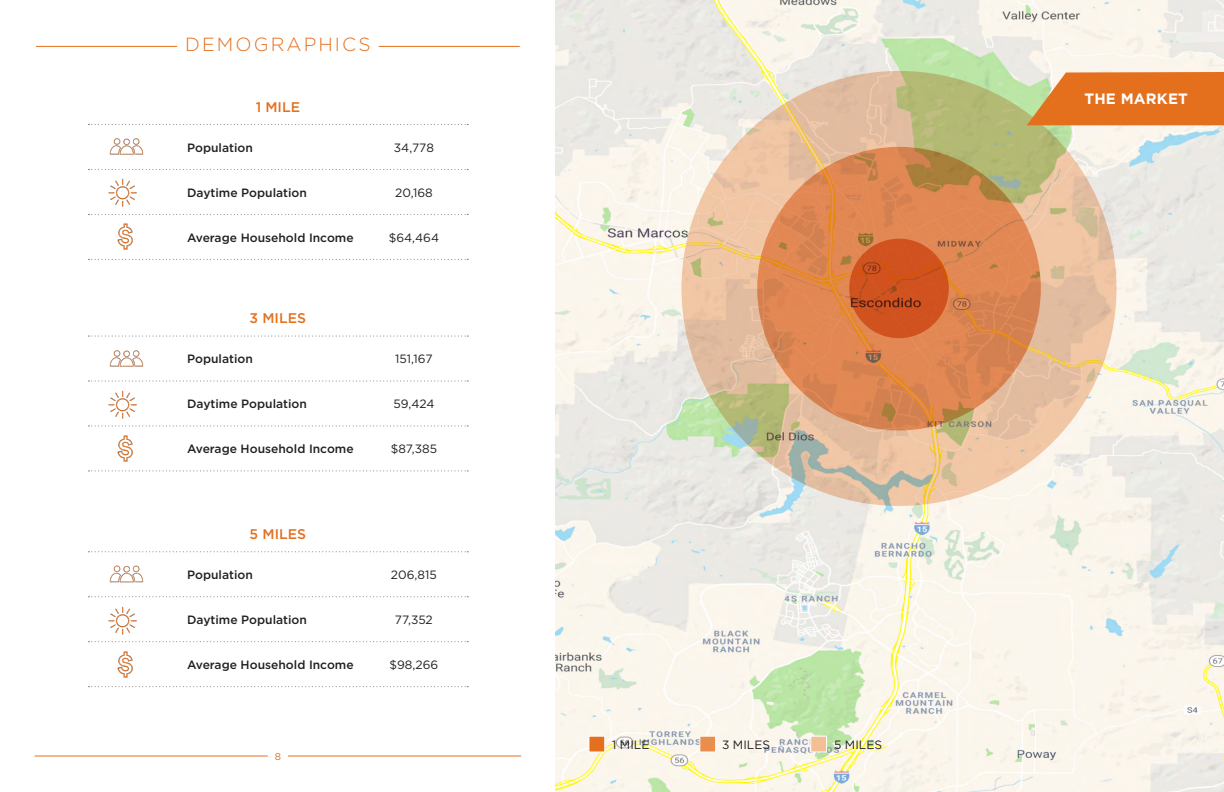
<style>
.page{position:relative;width:1224px;height:792px;background:#fff}
.page>*{position:absolute;margin:0;border:0;box-sizing:border-box;transform-origin:0 0}
.t1{font:300 19px "Gotham";letter-spacing:.11em;color:#e4701e}
.Heading_1{font:700 15px "Gotham";letter-spacing:.01em;color:#fff}
.Property_Specs_New{font:500 14px "Gotham";color:#e4701e}
.Images_Description{font:500 12px "Gotham";color:#231f20}
.Images_Description-2{font:12px "Gotham";color:#231f20}
.t2{font:10px "Gotham";color:#e4701e}
</style>
<div class="page">
<img style="left:556px;top:0;width:668px;height:792px">
<svg style="left:682px;top:71px;width:435px;height:435px;background:#dbbf99"></svg>
<svg style="left:757px;top:147px;width:284px;height:283px;background:#da854f"></svg>
<svg style="left:849px;top:239px;width:100px;height:99px;background:#cb501e"></svg>
<hr style="left:35px;top:756px;width:233px;height:1px;background:#e4701e">
<hr style="left:36px;top:46px;width:141px;height:1px;background:#e4701e">
<hr style="left:379px;top:46px;width:141px;height:1px;background:#e4701e">
<hr style="left:288px;top:756px;width:233px;height:1px;background:#e4701e">
<svg style="left:1027px;top:72px;width:197px;height:53px;background:#e27c2e"></svg>
<div style="left:588px;top:736px;width:17px;height:16px;background:#e4701e;border:1px solid #fff"></div>
<div style="left:699px;top:736px;width:17px;height:16px;background:#ea8e4e;border:1px solid #fff"></div>
<div style="left:810px;top:736px;width:17px;height:16px;background:#f5bf95;border:1px solid #fff"></div>
<svg style="left:88px;top:169px;width:380px;height:1px"></svg>
<svg style="left:88px;top:214px;width:380px;height:1px"></svg>
<svg style="left:88px;top:259px;width:380px;height:1px"></svg>
<img style="left:117px;top:223px;width:16px;height:27px">
<img style="left:109px;top:138px;width:35px;height:17px">
<svg style="left:88px;top:124px;width:380px;height:1px"></svg>
<svg style="left:88px;top:380px;width:380px;height:2px"></svg>
<svg style="left:88px;top:425px;width:380px;height:2px"></svg>
<svg style="left:88px;top:470px;width:380px;height:1px"></svg>
<img style="left:117px;top:435px;width:16px;height:27px">
<img style="left:109px;top:350px;width:35px;height:17px">
<svg style="left:88px;top:336px;width:380px;height:1px"></svg>
<svg style="left:88px;top:596px;width:380px;height:1px"></svg>
<svg style="left:88px;top:641px;width:380px;height:1px"></svg>
<svg style="left:88px;top:686px;width:380px;height:1px"></svg>
<img style="left:117px;top:651px;width:16px;height:27px">
<img style="left:109px;top:565px;width:35px;height:18px">
<svg style="left:88px;top:551px;width:380px;height:1px"></svg>
<img style="left:108px;top:178px;width:29px;height:29px">
<img style="left:108px;top:390px;width:29px;height:29px">
<img style="left:108px;top:606px;width:29px;height:29px">
<p class="t1" style="left:185px;top:32px;width:187px">DEMOGRAPHICS</p>
<p class="Property_Specs_New" style="left:256px;top:98px;width:46px">1 MILE</p>
<p class="Images_Description" style="left:187px;top:140px;width:67px">Population</p>
<p class="Images_Description" style="left:187px;top:185px;width:121px">Daytime Population</p>
<p class="Images_Description" style="left:187px;top:230px;width:168px">Average Household Income</p>
<p class="Images_Description-2" style="left:394px;top:140px;width:42px">34,778</p>
<p class="Images_Description-2" style="left:395px;top:185px;width:39px">20,168</p>
<p class="Images_Description-2" style="left:389px;top:230px;width:52px">$64,464</p>
<p class="Property_Specs_New" style="left:250px;top:309px;width:58px">3 MILES</p>
<p class="Images_Description" style="left:187px;top:351px;width:67px">Population</p>
<p class="Images_Description" style="left:187px;top:396px;width:121px">Daytime Population</p>
<p class="Images_Description" style="left:187px;top:441px;width:168px">Average Household Income</p>
<p class="Images_Description-2" style="left:395px;top:351px;width:39px">151,167</p>
<p class="Images_Description-2" style="left:393px;top:396px;width:43px">59,424</p>
<p class="Images_Description-2" style="left:391px;top:441px;width:48px">$87,385</p>
<p class="Property_Specs_New" style="left:250px;top:525px;width:58px">5 MILES</p>
<p class="Images_Description" style="left:187px;top:567px;width:67px">Population</p>
<p class="Images_Description" style="left:187px;top:612px;width:121px">Daytime Population</p>
<p class="Images_Description" style="left:187px;top:657px;width:168px">Average Household Income</p>
<p class="Images_Description-2" style="left:391px;top:567px;width:47px">206,815</p>
<p class="Images_Description-2" style="left:395px;top:612px;width:39px">77,352</p>
<p class="Images_Description-2" style="left:390px;top:657px;width:50px">$98,266</p>
<p class="t2" style="left:275px;top:750px;width:8px">8</p>
<p class="Images_Description-2" style="left:612px;top:737px;width:39px">1 MILE</p>
<p class="Images_Description-2" style="left:722px;top:737px;width:50px">3 MILES</p>
<p class="Images_Description-2" style="left:834px;top:737px;width:50px">5 MILES</p>
<p class="Heading_1" style="left:1085px;top:89px;width:105px">THE MARKET</p>
</div>
